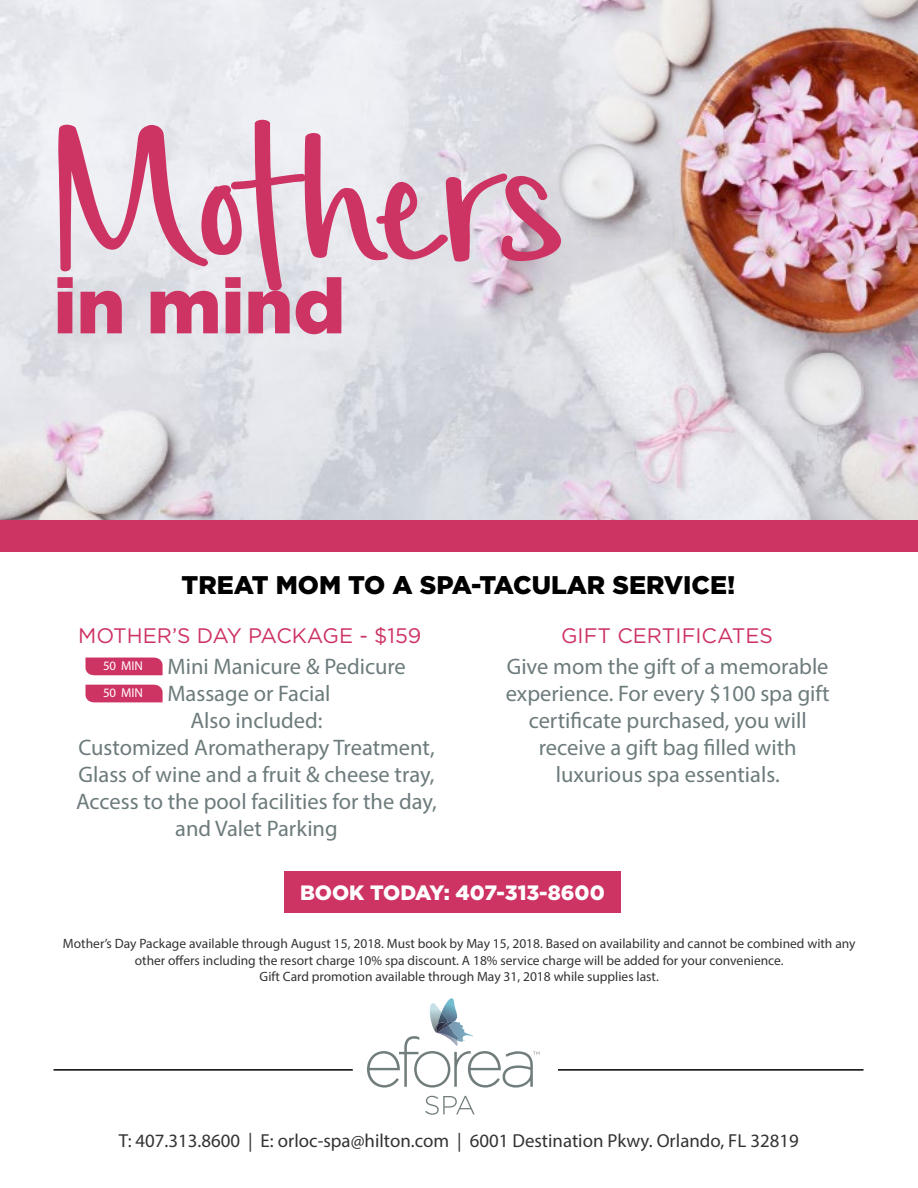
<style>
.page{position:relative;width:918px;height:1188px;background:#fff}
.page>*{position:absolute;margin:0;border:0;box-sizing:border-box;transform-origin:0 0}
.t1{font:272.85px "Simple Joys";letter-spacing:-.065em;color:#cd3363}
.t2{font:900 76.95px "Gotham";color:#cd3363}
.t3{font:900 25.5px "Gotham";color:#000}
.t4{font:22.5px/27px "Myriad Pro";color:#6d7b7c;text-align:center}
.t5{font:21px "Gotham";color:#cd3363}
.t6{font:900 20.7px "Gotham";color:#fff}
.t7{font:18.9px "Myriad Pro";color:#333}
.t8{font:13.5px/16.2px "Myriad Pro";color:#333;text-align:center}
.t9{font:12.9px/27.2px "Myriad Pro";letter-spacing:-.01em;color:#fff}
</style>
<div class="page">
<img style="left:0;top:0;width:918px;height:520px">
<div style="left:0;top:520px;width:918px;height:32px;background:#cd3363"></div>
<svg style="left:367px;top:998px;width:172px;height:90px"></svg>
<svg style="left:425px;top:1096px;width:50px;height:19px"></svg>
<hr style="left:558px;top:1069px;width:306px;height:2px;background:#000">
<hr style="left:54px;top:1069px;width:299px;height:2px;background:#000">
<div style="left:284px;top:871px;width:337px;height:42px;background:#cd3363"></div>
<svg style="left:86px;top:658px;width:77px;height:17px"></svg>
<svg style="left:86px;top:685px;width:77px;height:17px"></svg>
<h1 class="t1" style="left:47px;top:81px;width:526px">Mothers</h1>
<h2 class="t2" style="left:54px;top:253px;width:293px">in mind</h2>
<p class="t3" style="left:182px;top:567px;width:555px">TREAT MOM TO A SPA-TACULAR SERVICE!</p>
<p class="t5" style="left:78px;top:622px;width:345px">MOTHER’S DAY PACKAGE - $159</p>
<p class="t4" style="left:167px;top:653px;width:240px;text-align:left">Mini Manicure &amp; Pedicure<br>Massage or Facial</p>
<p class="t9" style="left:103px;top:652px;width:41px">50 MIN<br>50 MIN</p>
<p class="t4" style="left:76px;top:706px;width:362px">Also included:<br>Customized Aromatherapy Treatment,<br>Glass of wine and a fruit &amp; cheese tray,<br>Access to the pool facilities for the day, and Valet Parking</p>
<p class="t5" style="left:561px;top:623px;width:213px">GIFT CERTIFICATES</p>
<p class="t4" style="left:506px;top:653px;width:325px">Give mom the gift of a memorable experience. For every $100 spa gift certificate purchased, you will receive a gift bag filled with luxurious spa essentials.</p>
<p class="t6" style="left:300px;top:879px;width:306px">BOOK TODAY: 407-313-8600</p>
<p class="t8" style="left:63px;top:936px;width:794px">Mother’s Day Package available through August 15, 2018. Must book by May 15, 2018. Based on availability and cannot be combined with any other offers including the resort charge 10% spa discount. A 18% service charge will be added for your convenience.<br>Gift Card promotion available through May 31, 2018 while supplies last.</p>
<p class="t7" style="left:119px;top:1129px;width:681px">T: 407.313.8600 | E: orloc-spa@hilton.com | 6001 Destination Pkwy. Orlando, FL 32819</p>
</div>
